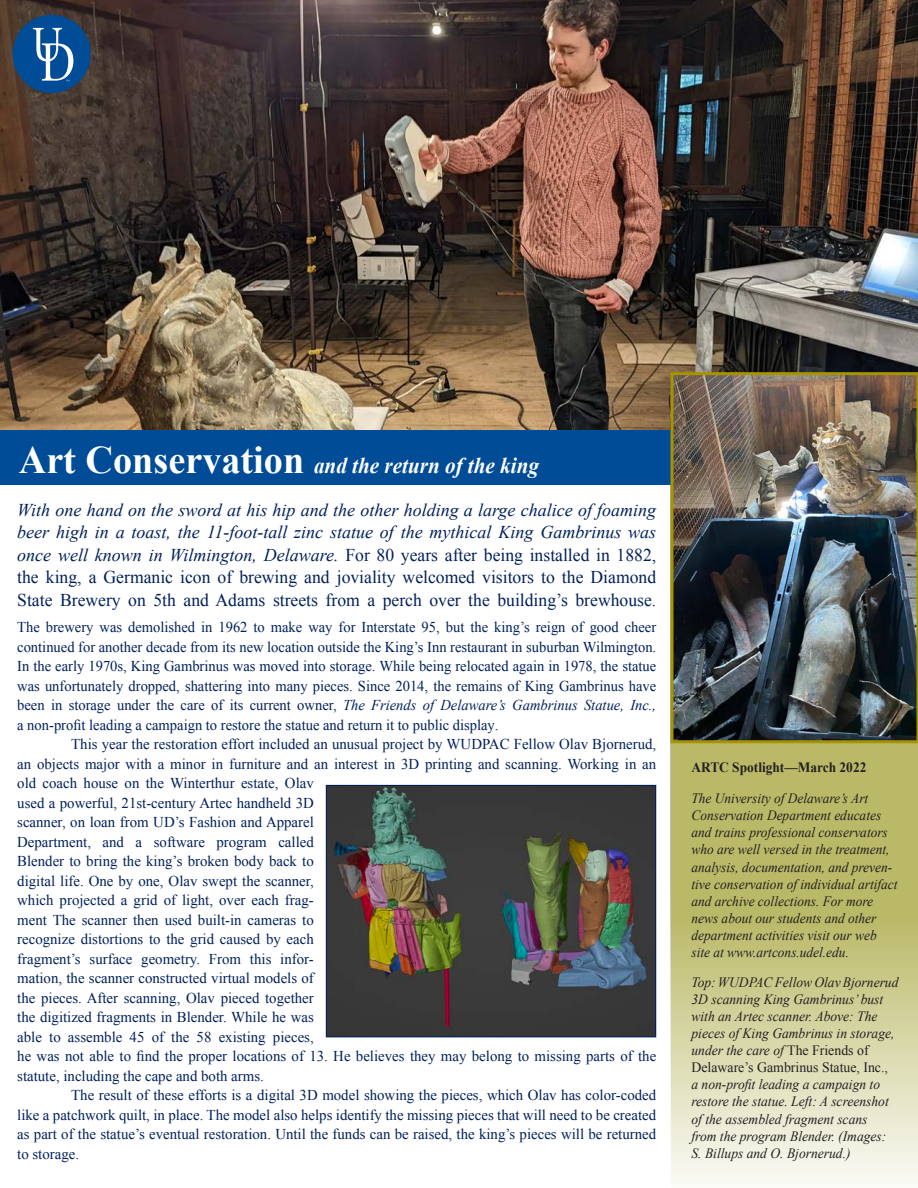
<style>
.page{position:relative;width:918px;height:1188px;background:#fff}
.page>*{position:absolute;margin:0;border:0;box-sizing:border-box;transform-origin:0 0}
.t1{font:italic 700 22.5px "Times New Roman";color:#fff;scale:.94 1}
.t2{font:italic 18px/22.5px "Times New Roman";color:#00205b;text-align:justify}
.t3{font:15px/19.5px "Times New Roman";color:#00205b}
.t4{font:italic 14.25px/17.1px "Times New Roman";color:#231f20;scale:.95 1}
.t5{font:italic 14.25px/17.1px "Times New Roman";color:#231f20;scale:.94 1}
.t6{font:700 14.25px "Times New Roman";color:#231f20;scale:.94 1}
.s1{font-style:normal;font-size:39px}
.s2{font-style:normal}
.s3{font-style:italic}
</style>
<div class="page">
<svg style="left:670px;top:743px;width:248px;height:439px;background:#cdcc91"></svg>
<img style="left:0;top:0;width:918px;height:441px">
<div style="left:1px;top:431px;width:917px;height:54px;background:#004c97"></div>
<img style="left:670px;top:372px;width:248px;height:371px">
<div style="left:13px;top:15px;width:78px;height:78px;background:#004c97;border-radius:50%"></div>
<svg style="left:33px;top:28px;width:40px;height:53px"></svg>
<img style="left:328px;top:787px;width:326px;height:248px">
<div style="left:326px;top:785px;width:330px;height:252px;border:1px solid #00205b"></div>
<p class="t1" style="left:19px;top:450px;width:555px"><span class="s1">Art Conservation</span> and the return of the king</p>
<p class="t2" style="left:17px;top:498px;width:641px">With one hand on the sword at his hip and the other holding a large chalice of foaming beer high in a toast, the 11-foot-tall zinc statue of the mythical King Gambrinus was once well known in Wilmington, Delaware. <span class="s2">For 80 years after being installed in 1882, the king, a Germanic icon of brewing and joviality welcomed visitors to the Diamond State Brewery on 5th and Adams streets from a perch over the building’s brewhouse.</span></p>
<p class="t3" style="left:17px;top:617px;width:641px">The brewery was demolished in 1962 to make way for Interstate 95, but the king’s reign of good cheer</p>
<p class="t3" style="left:17px;top:637px;width:641px">continued for another decade from its new location outside the King’s Inn restaurant in suburban Wilmington.</p>
<p class="t3" style="left:17px;top:656px;width:641px">In the early 1970s, King Gambrinus was moved into storage. While being relocated again in 1978, the statue</p>
<p class="t3" style="left:17px;top:676px;width:641px">was unfortunately dropped, shattering into many pieces. Since 2014, the remains of King Gambrinus have</p>
<p class="t3" style="left:17px;top:695px;width:641px">been in storage under the care of its current owner, <span class="s3">The Friends of Delaware’s Gambrinus Statue, Inc.,</span></p>
<p class="t3" style="left:17px;top:715px;width:483px">a non-profit leading a campaign to restore the statue and return it to public display.</p>
<p class="t3" style="left:71px;top:734px;width:586px">This year the restoration effort included an unusual project by WUDPAC Fellow Olav Bjornerud,</p>
<p class="t3" style="left:17px;top:754px;width:641px">an objects major with a minor in furniture and an interest in 3D printing and scanning. Working in an</p>
<p class="t3" style="left:17px;top:773px;width:298px">old coach house on the Winterthur estate, Olav</p>
<p class="t3" style="left:17px;top:793px;width:298px">used a powerful, 21st-century Artec handheld 3D scanner, on loan from UD’s Fashion and Apparel</p>
<p class="t3" style="left:17px;top:832px;width:298px">Department, and a software program called</p>
<p class="t3" style="left:17px;top:851px;width:298px;text-align:justify">Blender to bring the king’s broken body back to digital life. One by one, Olav swept the scanner, which projected a grid of light, over each frag-</p>
<p class="t3" style="left:17px;top:910px;width:298px">ment The scanner then used built-in cameras to</p>
<p class="t3" style="left:17px;top:929px;width:298px">recognize distortions to the grid caused by each</p>
<p class="t3" style="left:17px;top:949px;width:298px">fragment’s surface geometry. From this infor-</p>
<p class="t3" style="left:17px;top:968px;width:298px">mation, the scanner constructed virtual models of</p>
<p class="t3" style="left:17px;top:988px;width:298px">the pieces. After scanning, Olav pieced together</p>
<p class="t3" style="left:17px;top:1007px;width:298px">the digitized fragments in Blender. While he was</p>
<p class="t3" style="left:17px;top:1027px;width:298px">able to assemble 45 of the 58 existing pieces,</p>
<p class="t3" style="left:17px;top:1046px;width:641px">he was not able to find the proper locations of 13. He believes they may belong to missing parts of the</p>
<p class="t3" style="left:17px;top:1066px;width:248px">statute, including the cape and both arms.</p>
<p class="t3" style="left:71px;top:1085px;width:587px">The result of these efforts is a digital 3D model showing the pieces, which Olav has color-coded</p>
<p class="t3" style="left:17px;top:1105px;width:641px">like a patchwork quilt, in place. The model also helps identify the missing pieces that will need to be created</p>
<p class="t3" style="left:17px;top:1124px;width:640px">as part of the statue’s eventual restoration. Until the funds can be raised, the king’s pieces will be returned</p>
<p class="t3" style="left:17px;top:1144px;width:63px">to storage.</p>
<p class="t6" style="left:692px;top:757px;width:188px">ARTC Spotlight—March 2022</p>
<p class="t5" style="left:692px;top:790px;width:190px">The University of Delaware’s Art</p>
<p class="t5" style="left:692px;top:807px;width:221px">Conservation Department educates and trains professional conservators who are well versed in the treatment, analysis, documentation, and preven&shy;tive conservation of individual artifact and archive collections. For more news about our students and other department activities visit our web</p>
<p class="t5" style="left:692px;top:943px;width:169px">site at www.artcons.udel.edu.</p>
<p class="t4" style="left:692px;top:973px;width:219px">Top: WUDPAC Fellow Olav Bjornerud</p>
<p class="t4" style="left:692px;top:990px;width:215px">3D scanning King Gambrinus’ bust with an Artec scanner. Above: The pieces of King Gambrinus in storage, under the care of <span class="s2">The Friends of Delaware’s Gambrinus Statue, Inc., </span>a non-profit leading a campaign to restore the statue. Left: A screenshot of the assembled fragment scans</p>
<p class="t4" style="left:692px;top:1127px;width:207px">from the program Blender. (Images:<br>S. Billups and O. Bjornerud.)</p>
</div>
